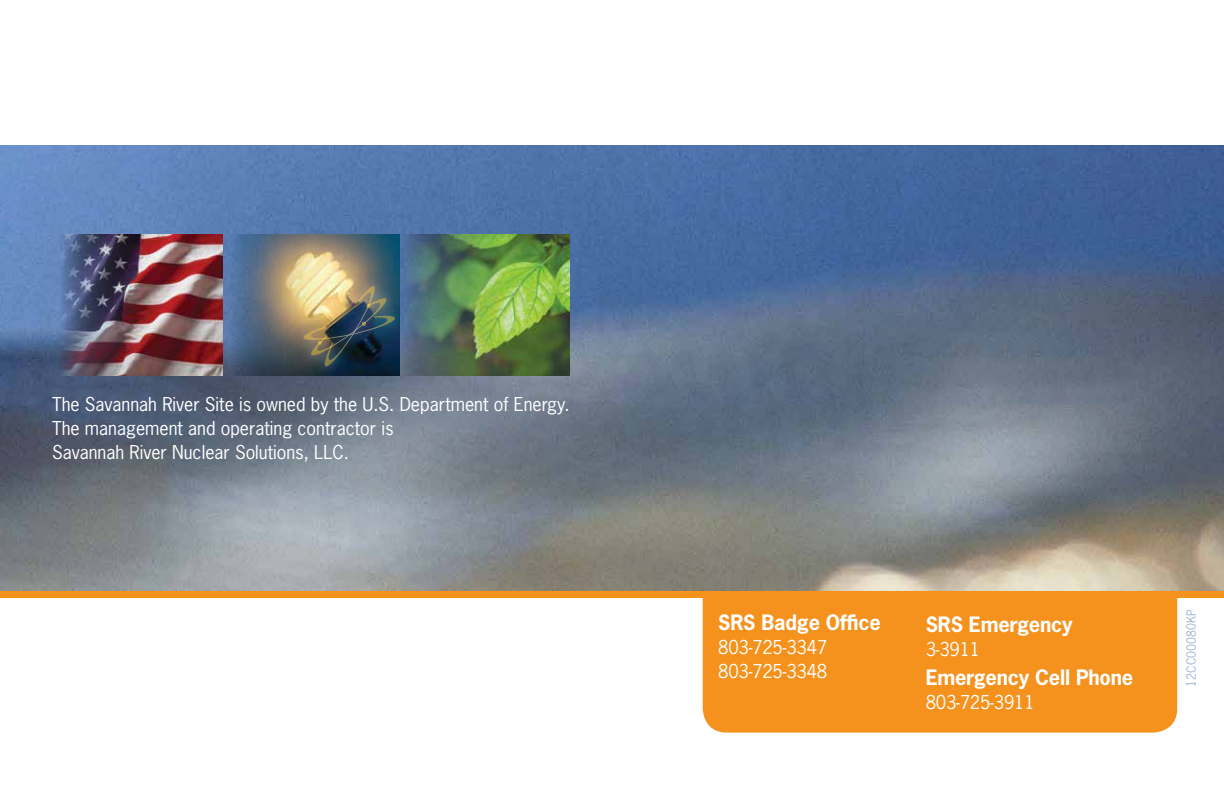
<style>
.page{position:relative;width:1224px;height:792px;background:#fff}
.page>*{position:absolute;margin:0;border:0;box-sizing:border-box;transform-origin:0 0}
.t1{font:700 20px "News Gothic Std";letter-spacing:-.01em;color:#fff}
.t2{font:18px/24px "News Gothic Std";color:#fff}
.t3{font:12px "News Gothic Std";color:#9db5d2}
</style>
<div class="page">
<div style="left:0;top:510px;width:1224px;height:87px;background:#f4921d"></div>
<div style="left:703px;top:532px;width:474px;height:201px;background:#f4921d;border-radius:24px"></div>
<img style="left:0;top:145px;width:1224px;height:446px">
<img style="left:52px;top:234px;width:171px;height:142px">
<img style="left:229px;top:234px;width:341px;height:142px">
<img style="left:294px;top:281px;width:106px;height:92px">
<img style="left:307px;top:269px;width:85px;height:107px">
<img style="left:286px;top:298px;width:114px;height:59px">
<img style="left:303px;top:286px;width:93px;height:82px">
<p class="t2" style="left:52px;top:392px;width:519px">The Savannah River Site is owned by the U.S. Department of Energy.<br>The management and operating contractor is<br>Savannah River Nuclear Solutions, LLC.</p>
<p class="t1" style="left:718px;top:609px;width:164px">SRS Badge Office</p>
<p class="t2" style="left:718px;top:635px;width:111px">803-725-3347<br>803-725-3348</p>
<p class="t1" style="left:926px;top:611px;width:149px">SRS Emergency</p>
<p class="t2" style="left:926px;top:637px;width:56px">3-3911</p>
<p class="t1" style="left:926px;top:665px;width:209px">Emergency Cell Phone</p>
<p class="t2" style="left:926px;top:691px;width:111px">803-725-3911</p>
<p class="t3" style="left:1184px;top:687px;width:79px;rotate:-90deg">12CC00080KP</p>
</div>
